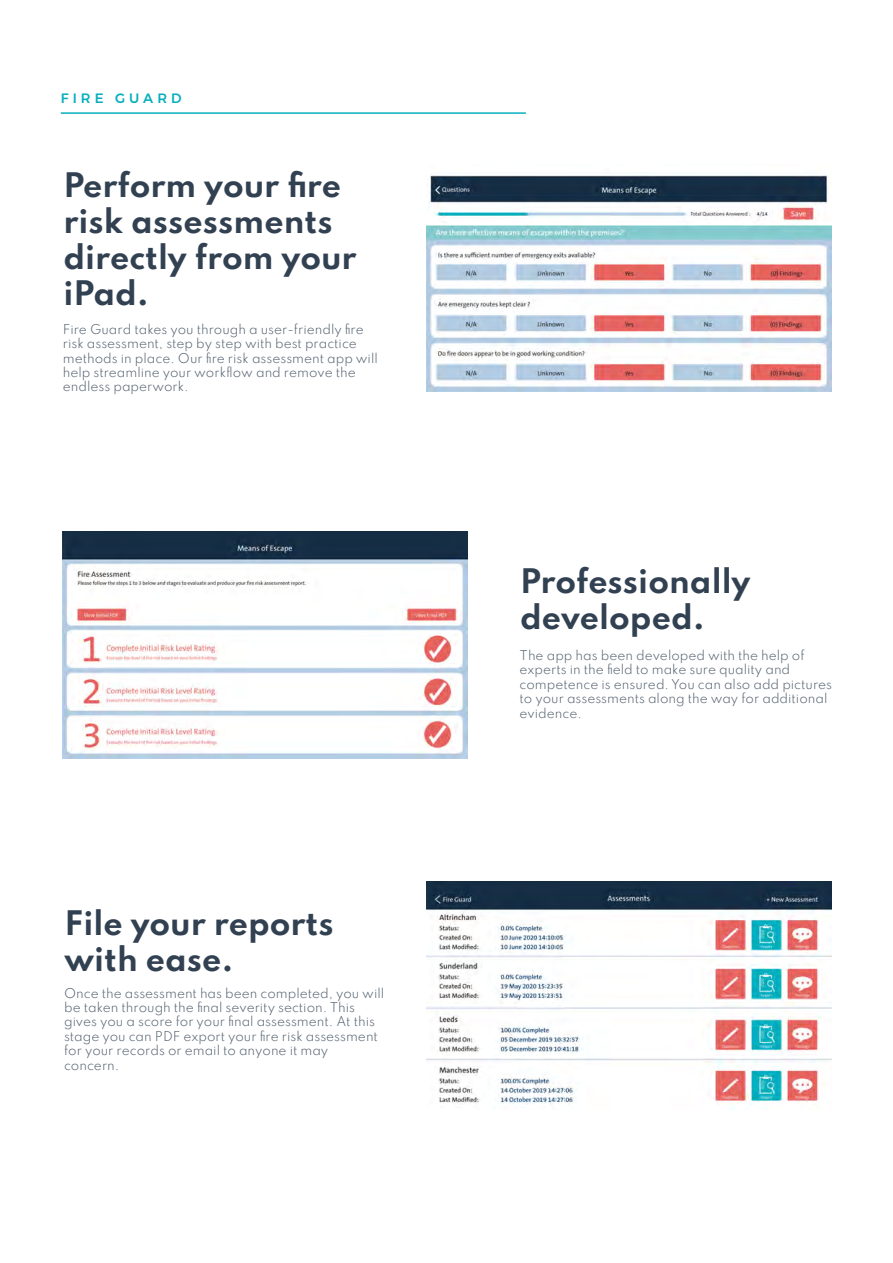
<style>
.page{position:relative;width:893px;height:1263px;background:#fff}
.page>*{position:absolute;margin:0;border:0;box-sizing:border-box;transform-origin:0 0}
.t1{font:100 30px/36px "Spartan";color:#324152}
.t2{font:500 13.5px "Montserrat";letter-spacing:.3em;color:#06afbe}
.t3{font:100 12px/14.4px "Spartan";color:#586573}
</style>
<div class="page">
<hr style="left:61px;top:112px;width:465px;height:2px;background:#06afbe">
<img style="left:426px;top:172px;width:405px;height:220px">
<img style="left:62px;top:531px;width:405px;height:228px">
<img style="left:426px;top:881px;width:405px;height:228px">
<p class="t2" style="left:61px;top:87px;width:122px">FIRE GUARD</p>
<h1 class="t1" style="left:63px;top:166px;width:295px">Perform your fire risk assessments directly from your iPad.</h1>
<p class="t3" style="left:63px;top:321px;width:316px">Fire Guard takes you through a user-friendly fire risk assessment, step by step with best practice methods in place. Our fire risk assessment app will help streamline your workflow and remove the endless paperwork.</p>
<h1 class="t1" style="left:65px;top:904px;width:271px">File your reports with ease.</h1>
<p class="t3" style="left:64px;top:985px;width:322px">Once the assessment has been completed, you will be taken through the final severity section. This gives you a score for your final assessment. At this stage you can PDF export your fire risk assessment for your records or email to anyone it may concern.</p>
<h1 class="t1" style="left:520px;top:562px;width:232px">Professionally developed.</h1>
<p class="t3" style="left:520px;top:648px;width:314px">The app has been developed with the help of experts in the field to make sure quality and competence is ensured. You can also add pictures to your assessments along the way for additional evidence.</p>
</div>
